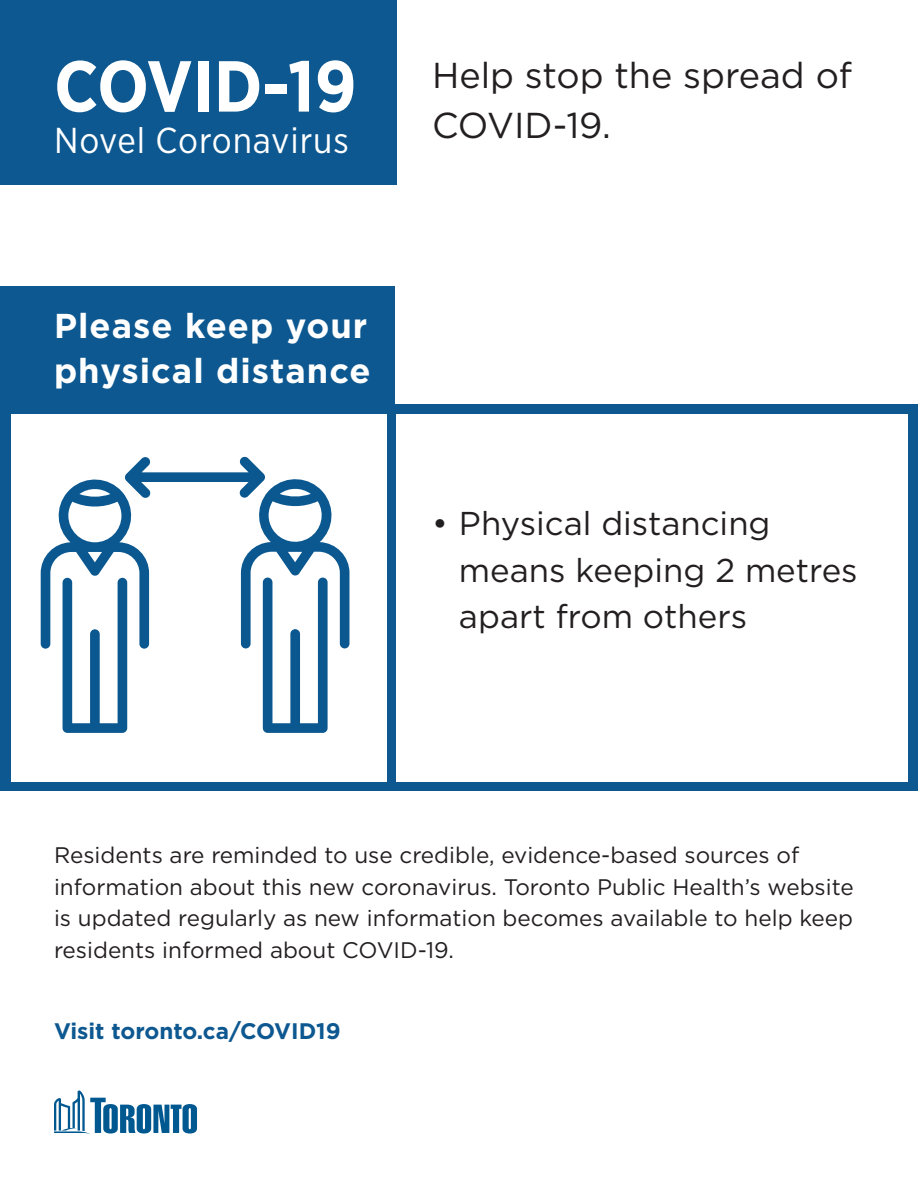
<style>
.page{position:relative;width:918px;height:1188px;background:#fff}
.page>*{position:absolute;margin:0;border:0;box-sizing:border-box;transform-origin:0 0}
.t1{font:700 72px "Gotham Narrow";color:#fff}
.t2{font:36px/49.5px "Gotham";color:#231f20}
.t3{font:36px "Gotham Narrow";letter-spacing:.025em;color:#fff}
.t4{font:700 34.5px/45px "Gotham";letter-spacing:.03em;color:#fff}
.t5{font:33px/46.5px "Gotham";color:#231f20}
.t6{font:22.5px/31.5px "Gotham";color:#231f20}
.t7{font:700 22.5px "Gotham";color:#0d5890}
</style>
<div class="page">
<div style="left:0;top:404px;width:918px;height:386px;background:#0d5890"></div>
<div style="left:396px;top:414px;width:512px;height:368px;background:#fff"></div>
<div style="left:12px;top:414px;width:375px;height:368px;background:#fff"></div>
<div style="left:0;top:0;width:396px;height:185px;background:#0d5890"></div>
<svg style="left:54px;top:1090px;width:143px;height:44px"></svg>
<div style="left:0;top:286px;width:394px;height:128px;background:#0d5890"></div>
<svg style="left:41px;top:456px;width:308px;height:277px"></svg>
<h1 class="t1" style="left:54px;top:40px;width:304px">COVID-19</h1>
<h2 class="t3" style="left:54px;top:118px;width:296px">Novel Coronavirus</h2>
<h3 class="t4" style="left:54px;top:303px;width:318px">Please keep your physical distance</h3>
<h2 class="t2" style="left:432px;top:50px;width:422px">Help stop the spread of<br>COVID-19.</h2>
<h3 class="t5" style="left:459px;top:499px;width:400px;text-indent:-27px">• Physical distancing means keeping 2 metres apart from others</h3>
<p class="t6" style="left:54px;top:839px;width:801px">Residents are reminded to use credible, evidence-based sources of information about this new coronavirus. Toronto Public Health’s website is updated regularly as new information becomes available to help keep residents informed about COVID-19.</p>
<p class="t7" style="left:54px;top:1016px;width:288px">Visit toronto.ca/COVID19</p>
</div>
